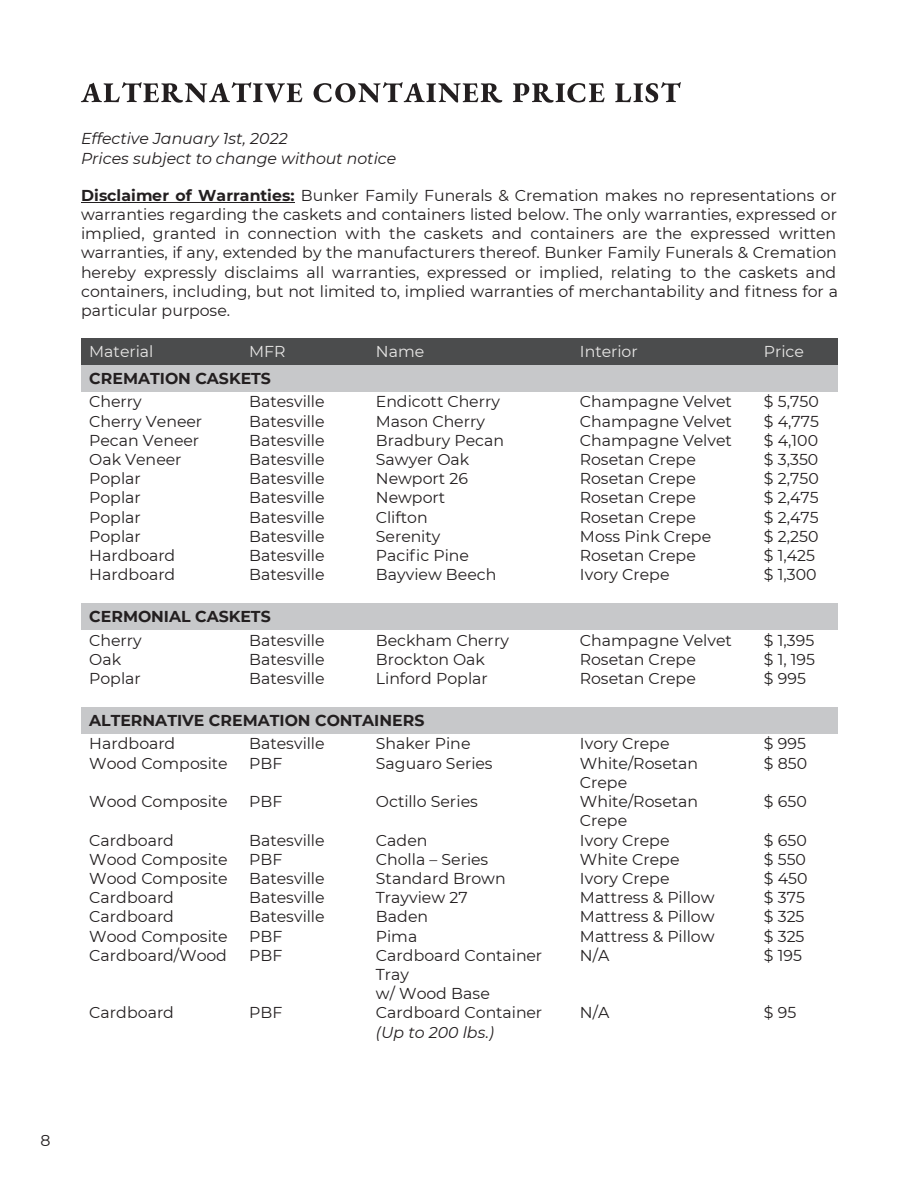
<style>
.page{position:relative;width:918px;height:1188px;background:#fff}
.page>*{position:absolute;margin:0;border:0;box-sizing:border-box;transform-origin:0 0}
.t1{font:15.75px/19.2px "Montserrat";color:#231f20}
.t2{font:italic 15.75px/19px "Montserrat";color:#231f20}
.t3{font:700 15.75px "Montserrat";color:#231f20}
.t4{font:15.75px "Montserrat";color:#e8e7e6}
.s1{font-weight:700}
</style>
<div class="page">
<svg style="left:81px;top:82px;width:600px;height:21px"></svg>
<hr style="left:81px;top:202px;width:214px;height:1px;background:#231f20">
<div style="left:81px;top:338px;width:160px;height:27px;background:#4b4c4d"></div>
<div style="left:241px;top:338px;width:127px;height:27px;background:#4b4c4d"></div>
<div style="left:368px;top:338px;width:204px;height:27px;background:#4b4c4d"></div>
<div style="left:572px;top:338px;width:184px;height:27px;background:#4b4c4d"></div>
<div style="left:756px;top:338px;width:81px;height:27px;background:#4b4c4d"></div>
<div style="left:81px;top:365px;width:756px;height:27px;background:#c7c8ca"></div>
<div style="left:81px;top:603px;width:756px;height:27px;background:#c7c8ca"></div>
<div style="left:81px;top:707px;width:756px;height:27px;background:#c7c8ca"></div>
<p class="t2" style="left:81px;top:129px;width:317px">Effective January 1st, 2022<br>Prices subject to change without notice</p>
<p class="t1" style="left:81px;top:185px;width:759px;text-align:justify"><span class="s1">Disclaimer of Warranties:</span> Bunker Family Funerals &amp; Cremation makes no representations or warranties regarding the caskets and containers listed below. The only warranties, expressed or implied, granted in connection with the caskets and containers are the expressed written warranties, if any, extended by the manufacturers thereof. Bunker Family Funerals &amp; Cremation hereby expressly disclaims all warranties, expressed or implied, relating to the caskets and containers, including, but not limited to, implied warranties of merchantability and fitness for a particular purpose.</p>
<p class="t4" style="left:89px;top:341px;width:66px">Material</p>
<p class="t4" style="left:249px;top:341px;width:38px">MFR</p>
<p class="t4" style="left:376px;top:341px;width:50px">Name</p>
<p class="t4" style="left:580px;top:341px;width:59px">Interior</p>
<p class="t4" style="left:764px;top:341px;width:42px">Price</p>
<p class="t3" style="left:89px;top:367px;width:183px">CREMATION CASKETS</p>
<p class="t1" style="left:89px;top:392px;width:54px">Cherry</p>
<p class="t1" style="left:249px;top:392px;width:77px">Batesville</p>
<p class="t1" style="left:376px;top:392px;width:126px">Endicott Cherry</p>
<p class="t1" style="left:580px;top:392px;width:153px">Champagne Velvet</p>
<p class="t1" style="left:764px;top:392px;width:56px">$ 5,750</p>
<p class="t1" style="left:89px;top:411px;width:114px">Cherry Veneer</p>
<p class="t1" style="left:249px;top:411px;width:77px">Batesville</p>
<p class="t1" style="left:376px;top:411px;width:111px">Mason Cherry</p>
<p class="t1" style="left:580px;top:411px;width:153px">Champagne Velvet</p>
<p class="t1" style="left:764px;top:411px;width:57px">$ 4,775</p>
<p class="t1" style="left:89px;top:430px;width:111px">Pecan Veneer</p>
<p class="t1" style="left:249px;top:430px;width:77px">Batesville</p>
<p class="t1" style="left:376px;top:430px;width:130px">Bradbury Pecan</p>
<p class="t1" style="left:580px;top:430px;width:153px">Champagne Velvet</p>
<p class="t1" style="left:764px;top:430px;width:56px">$ 4,100</p>
<p class="t1" style="left:89px;top:449px;width:94px">Oak Veneer</p>
<p class="t1" style="left:249px;top:449px;width:77px">Batesville</p>
<p class="t1" style="left:376px;top:449px;width:95px">Sawyer Oak</p>
<p class="t1" style="left:580px;top:449px;width:118px">Rosetan Crepe</p>
<p class="t1" style="left:764px;top:449px;width:56px">$ 3,350</p>
<p class="t1" style="left:89px;top:469px;width:53px">Poplar</p>
<p class="t1" style="left:249px;top:469px;width:77px">Batesville</p>
<p class="t1" style="left:376px;top:469px;width:94px">Newport 26</p>
<p class="t1" style="left:580px;top:469px;width:118px">Rosetan Crepe</p>
<p class="t1" style="left:764px;top:469px;width:56px">$ 2,750</p>
<p class="t1" style="left:89px;top:488px;width:53px">Poplar</p>
<p class="t1" style="left:249px;top:488px;width:77px">Batesville</p>
<p class="t1" style="left:376px;top:488px;width:71px">Newport</p>
<p class="t1" style="left:580px;top:488px;width:118px">Rosetan Crepe</p>
<p class="t1" style="left:764px;top:488px;width:57px">$ 2,475</p>
<p class="t1" style="left:89px;top:507px;width:53px">Poplar</p>
<p class="t1" style="left:249px;top:507px;width:77px">Batesville</p>
<p class="t1" style="left:376px;top:507px;width:53px">Clifton</p>
<p class="t1" style="left:580px;top:507px;width:118px">Rosetan Crepe</p>
<p class="t1" style="left:764px;top:507px;width:56px">$ 2,475</p>
<p class="t1" style="left:89px;top:526px;width:53px">Poplar</p>
<p class="t1" style="left:249px;top:526px;width:77px">Batesville</p>
<p class="t1" style="left:376px;top:526px;width:66px">Serenity</p>
<p class="t1" style="left:580px;top:526px;width:133px">Moss Pink Crepe</p>
<p class="t1" style="left:764px;top:526px;width:56px">$ 2,250</p>
<p class="t1" style="left:89px;top:545px;width:87px">Hardboard</p>
<p class="t1" style="left:249px;top:545px;width:77px">Batesville</p>
<p class="t1" style="left:376px;top:545px;width:95px">Pacific Pine</p>
<p class="t1" style="left:580px;top:545px;width:118px">Rosetan Crepe</p>
<p class="t1" style="left:764px;top:545px;width:53px">$ 1,425</p>
<p class="t1" style="left:89px;top:565px;width:87px">Hardboard</p>
<p class="t1" style="left:249px;top:565px;width:77px">Batesville</p>
<p class="t1" style="left:376px;top:565px;width:122px">Bayview Beech</p>
<p class="t1" style="left:580px;top:565px;width:91px">Ivory Crepe</p>
<p class="t1" style="left:764px;top:565px;width:54px">$ 1,300</p>
<p class="t3" style="left:89px;top:605px;width:183px">CERMONIAL CASKETS</p>
<p class="t1" style="left:89px;top:630px;width:54px">Cherry</p>
<p class="t1" style="left:249px;top:630px;width:77px">Batesville</p>
<p class="t1" style="left:376px;top:630px;width:135px">Beckham Cherry</p>
<p class="t1" style="left:580px;top:630px;width:153px">Champagne Velvet</p>
<p class="t1" style="left:764px;top:630px;width:52px">$ 1,395</p>
<p class="t1" style="left:89px;top:649px;width:33px">Oak</p>
<p class="t1" style="left:249px;top:649px;width:77px">Batesville</p>
<p class="t1" style="left:376px;top:649px;width:111px">Brockton Oak</p>
<p class="t1" style="left:580px;top:649px;width:118px">Rosetan Crepe</p>
<p class="t1" style="left:764px;top:649px;width:53px">$ 1, 195</p>
<p class="t1" style="left:89px;top:668px;width:53px">Poplar</p>
<p class="t1" style="left:249px;top:668px;width:77px">Batesville</p>
<p class="t1" style="left:376px;top:668px;width:114px">Linford Poplar</p>
<p class="t1" style="left:580px;top:668px;width:118px">Rosetan Crepe</p>
<p class="t1" style="left:764px;top:668px;width:44px">$ 995</p>
<p class="t3" style="left:89px;top:709px;width:337px">ALTERNATIVE CREMATION CONTAINERS</p>
<p class="t1" style="left:89px;top:734px;width:87px">Hardboard</p>
<p class="t1" style="left:249px;top:734px;width:77px">Batesville</p>
<p class="t1" style="left:376px;top:734px;width:96px">Shaker Pine</p>
<p class="t1" style="left:580px;top:734px;width:91px">Ivory Crepe</p>
<p class="t1" style="left:764px;top:734px;width:44px">$ 995</p>
<p class="t1" style="left:89px;top:753px;width:140px">Wood Composite</p>
<p class="t1" style="left:249px;top:753px;width:35px">PBF</p>
<p class="t1" style="left:376px;top:753px;width:118px">Saguaro Series</p>
<p class="t1" style="left:580px;top:753px;width:120px">White/Rosetan<br>Crepe</p>
<p class="t1" style="left:764px;top:753px;width:45px">$ 850</p>
<p class="t1" style="left:89px;top:791px;width:140px">Wood Composite</p>
<p class="t1" style="left:249px;top:791px;width:35px">PBF</p>
<p class="t1" style="left:376px;top:791px;width:103px">Octillo Series</p>
<p class="t1" style="left:580px;top:791px;width:120px">White/Rosetan<br>Crepe</p>
<p class="t1" style="left:764px;top:791px;width:44px">$ 650</p>
<p class="t1" style="left:89px;top:830px;width:86px">Cardboard</p>
<p class="t1" style="left:249px;top:830px;width:77px">Batesville</p>
<p class="t1" style="left:376px;top:830px;width:53px">Caden</p>
<p class="t1" style="left:580px;top:830px;width:91px">Ivory Crepe</p>
<p class="t1" style="left:764px;top:830px;width:44px">$ 650</p>
<p class="t1" style="left:89px;top:849px;width:140px">Wood Composite</p>
<p class="t1" style="left:249px;top:849px;width:35px">PBF</p>
<p class="t1" style="left:376px;top:849px;width:114px">Cholla – Series</p>
<p class="t1" style="left:580px;top:849px;width:101px">White Crepe</p>
<p class="t1" style="left:764px;top:849px;width:44px">$ 550</p>
<p class="t1" style="left:89px;top:868px;width:140px">Wood Composite</p>
<p class="t1" style="left:249px;top:868px;width:77px">Batesville</p>
<p class="t1" style="left:376px;top:868px;width:131px">Standard Brown</p>
<p class="t1" style="left:580px;top:868px;width:91px">Ivory Crepe</p>
<p class="t1" style="left:764px;top:868px;width:45px">$ 450</p>
<p class="t1" style="left:89px;top:887px;width:86px">Cardboard</p>
<p class="t1" style="left:249px;top:887px;width:77px">Batesville</p>
<p class="t1" style="left:376px;top:887px;width:93px">Trayview 27</p>
<p class="t1" style="left:580px;top:887px;width:136px">Mattress &amp; Pillow</p>
<p class="t1" style="left:764px;top:887px;width:43px">$ 375</p>
<p class="t1" style="left:89px;top:907px;width:86px">Cardboard</p>
<p class="t1" style="left:249px;top:907px;width:77px">Batesville</p>
<p class="t1" style="left:376px;top:907px;width:54px">Baden</p>
<p class="t1" style="left:580px;top:907px;width:136px">Mattress &amp; Pillow</p>
<p class="t1" style="left:764px;top:907px;width:42px">$ 325</p>
<p class="t1" style="left:89px;top:926px;width:140px">Wood Composite</p>
<p class="t1" style="left:249px;top:926px;width:35px">PBF</p>
<p class="t1" style="left:376px;top:926px;width:43px">Pima</p>
<p class="t1" style="left:580px;top:926px;width:136px">Mattress &amp; Pillow</p>
<p class="t1" style="left:764px;top:926px;width:42px">$ 325</p>
<p class="t1" style="left:89px;top:945px;width:139px">Cardboard/Wood</p>
<p class="t1" style="left:249px;top:945px;width:35px">PBF</p>
<p class="t1" style="left:376px;top:945px;width:168px">Cardboard Container<br>Tray</p>
<p class="t1" style="left:580px;top:945px;width:31px">N/A</p>
<p class="t1" style="left:764px;top:945px;width:40px">$ 195</p>
<p class="t1" style="left:376px;top:983px;width:116px">w/ Wood Base</p>
<p class="t1" style="left:89px;top:1003px;width:86px">Cardboard</p>
<p class="t1" style="left:249px;top:1003px;width:35px">PBF</p>
<p class="t1" style="left:376px;top:1003px;width:168px">Cardboard Container</p>
<p class="t1" style="left:580px;top:1003px;width:31px">N/A</p>
<p class="t1" style="left:764px;top:1003px;width:34px">$ 95</p>
<p class="t2" style="left:376px;top:1022px;width:119px">(Up to 200 lbs.)</p>
<p class="t1" style="left:40px;top:1130px;width:12px">8</p>
</div>
